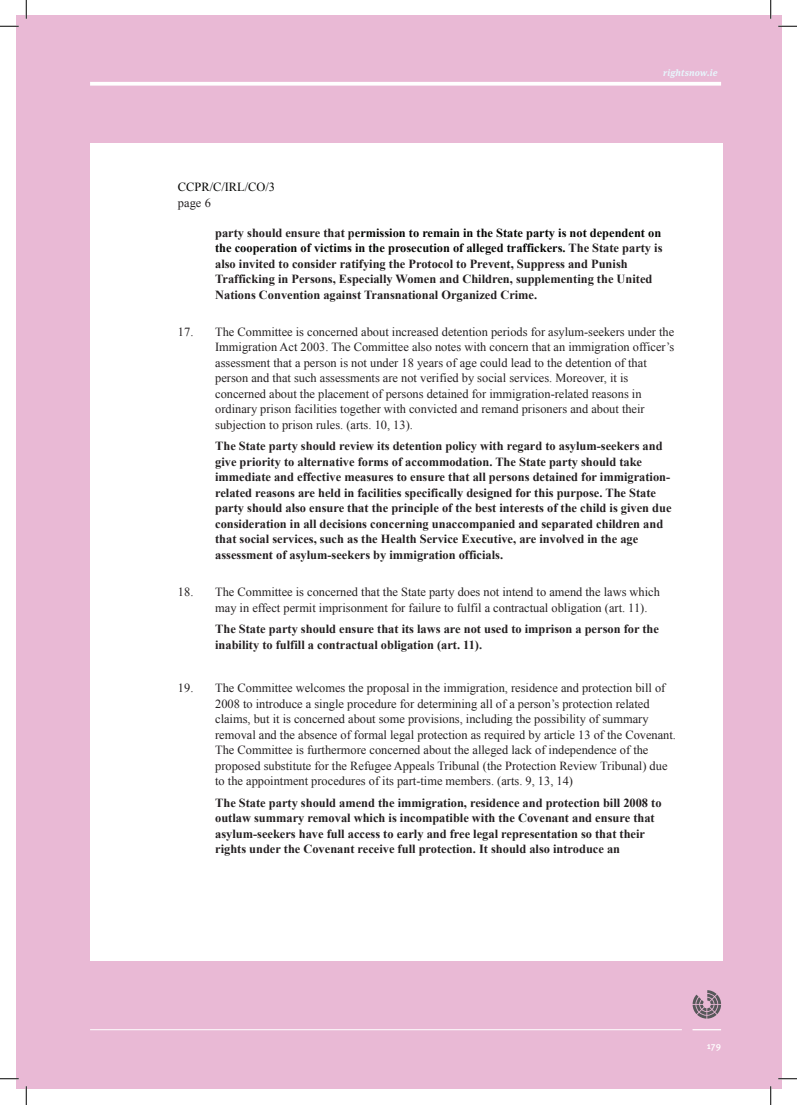
<style>
.page{position:relative;width:797px;height:1105px;background:#fff}
.page>*{position:absolute;margin:0;border:0;box-sizing:border-box;transform-origin:0 0}
.t1{font:700 12.38px/15.5px "Times New Roman";color:#231f20}
.t2{font:12.38px/15.5px "Times New Roman";color:#231f20}
.t3{font:12.38px "Times New Roman";color:#040503}
.t4{font:italic 700 9.38px "Meta Serif Lf";letter-spacing:.015em;color:#e7f5fc}
.t5{font:500 9.38px "Meta Pro";color:#fff}
.s1{color:#040503}
.s2{color:#323233}
</style>
<div class="page">
<div style="left:16px;top:16px;width:765px;height:1073px;background:#e9b9d5"></div>
<div style="left:90px;top:144px;width:632px;height:817px;background:#fff"></div>
<svg style="left:692px;top:1029px;width:29px;height:1px"></svg>
<hr style="left:90px;top:1029px;width:592px;height:1px;background:#fff">
<svg style="left:692px;top:990px;width:29px;height:29px"></svg>
<svg style="left:90px;top:82px;width:631px;height:4px;background:#fcf7fa"></svg>
<svg style="left:0;top:25px;width:19px;height:2px"></svg>
<svg style="left:778px;top:25px;width:19px;height:2px"></svg>
<svg style="left:0;top:1078px;width:19px;height:1px"></svg>
<svg style="left:778px;top:1078px;width:19px;height:1px"></svg>
<svg style="left:25px;top:0;width:2px;height:19px"></svg>
<svg style="left:25px;top:1086px;width:2px;height:19px"></svg>
<svg style="left:770px;top:0;width:1px;height:19px"></svg>
<svg style="left:770px;top:1086px;width:1px;height:19px"></svg>
<p class="t3" style="left:178px;top:179px;width:99px">CCPR/C/IRL/CO/3</p>
<p class="t2" style="left:178px;top:195px;width:35px">page 6</p>
<p class="t4" style="left:663px;top:65px;width:56px">rightsnow.ie</p>
<p class="t1" style="left:215px;top:224px;width:449px">party should ensure that p<span class="s1">ermission to remain in the State party is not dependent on the cooperation of victims in the prosecution of alleged traffickers.</span> The State party is also invited to consider ratifying the Protocol to Prevent, Suppress and Punish Trafficking in Persons, Especially Women and Children, supplementing the United Nations Convention against Transnational Organized Crime.</p>
<p class="t2" style="left:215px;top:324px;width:460px;text-indent:-37px">17. The Committee is concerned about increased detention periods for asylum-seekers under the Immigration Act 2003. The Committee also notes with concern that an immigration officer’s assessment that a person is not under 18 years of age could lead to the detention of that person and that such assessments are not verified by social services. Moreover, it is concerned about the placement of persons detained for immigration-related reasons in ordinary prison facilities together with convicted and remand prisoners and about their subjection to prison rules. (arts. 10, 13).</p>
<p class="t1" style="left:215px;top:438px;width:458px">The State party should review its detention policy with regard to asylum-seekers and give priority to alternative forms of accommodation. The State party should take immediate and effective measures to ensure that all persons detained for immigration&shy;related reasons are held in facilities specifically designed for this purpose. The State party should also ensure that the principle of the best interests of the child is given due consideration in all decisions concerning unaccompanied and separated children and that social services, such as the Health Service Executive, are involved in the age assessment of asylum-seekers by immigration officials.</p>
<p class="t2" style="left:215px;top:584px;width:446px;text-indent:-37px">18. The Committee is concerned that the State party does not intend to amend the laws which may in effect permit imprisonment for failure to fulfil a contractual obligation (art. 11).</p>
<p class="t1" style="left:215px;top:621px;width:445px">The State party should ensure that its laws are not used to imprison a person for the inability to fulfill a contractual obligation (art. 11)<span class="s2">.</span></p>
<p class="t2" style="left:215px;top:680px;width:462px;text-indent:-37px">19. The Committee welcomes the proposal in the immigration, residence and protection bill of 2008 to introduce a single procedure for determining all of a person’s protection related claims, but it is concerned about some provisions, including the possibility of summary removal and the absence of formal legal protection as required by article 13 of the Covenant.<br>The Committee is furthermore concerned about the alleged lack of independence of the proposed substitute for the Refugee Appeals Tribunal (the Protection Review Tribunal) due to the appointment procedures of its part-time members. (arts. 9, 13, 14)</p>
<p class="t1" style="left:215px;top:795px;width:448px">The State party should amend the immigration, residence and protection bill 2008 to outlaw summary removal which is incompatible with the Covenant and ensure that asylum-seekers have full access to early and free legal representation so that their rights under the Covenant receive full protection. It should also introduce an</p>
<p class="t5" style="left:706px;top:1039px;width:16px">179</p>
</div>
